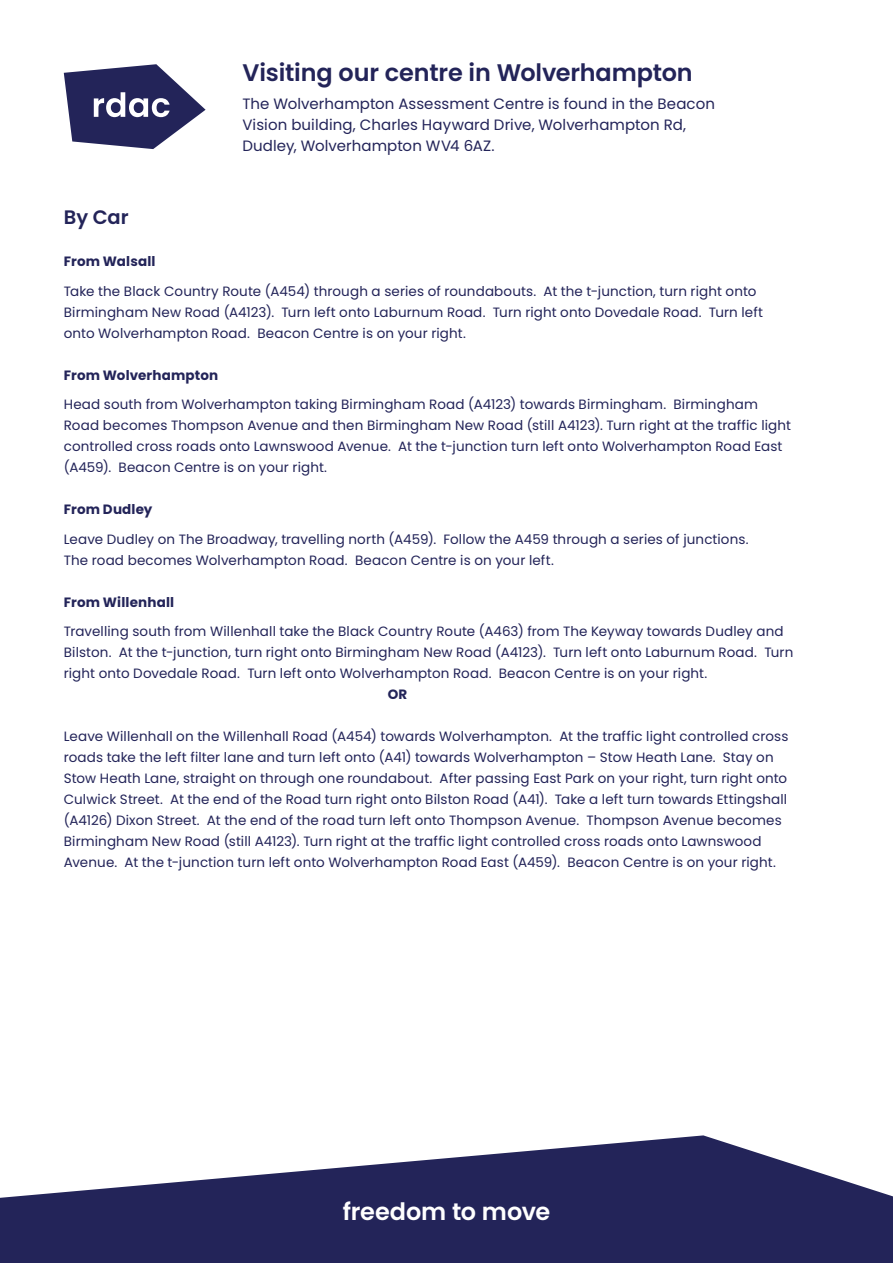
<style>
.page{position:relative;width:893px;height:1263px;background:#fff}
.page>*{position:absolute;margin:0;border:0;box-sizing:border-box;transform-origin:0 0}
.t1{font:600 24px "Poppins";letter-spacing:-.005em;color:#232459}
.t2{font:600 24px "Poppins";letter-spacing:-.005em;color:#fff}
.t3{font:600 19.5px "Poppins";color:#232459}
.t4{font:15px/21px "Poppins";letter-spacing:.005em;color:#232459}
.t5{font:13.5px/21px "Poppins";letter-spacing:.01em;color:#232459}
.from{font:700 13.5px "Poppins";letter-spacing:.01em;color:#232459}
</style>
<div class="page">
<svg style="left:64px;top:64px;width:142px;height:85px"></svg>
<svg style="left:0;top:1135px;width:893px;height:128px;fill:#232459"></svg>
<p class="t1" style="left:242px;top:59px;width:452px">Visiting our centre in Wolverhampton</p>
<p class="t4" style="left:242px;top:93px;width:474px">The Wolverhampton Assessment Centre is found in the Beacon<br>Vision building, Charles Hayward Drive, Wolverhampton Rd,<br>Dudley, Wolverhampton WV4 6AZ.</p>
<p class="t3" style="left:64px;top:206px;width:66px">By Car</p>
<p class="from" style="left:64px;top:254px;width:93px">From Walsall</p>
<p class="t5" style="left:64px;top:280px;width:701px">Take the Black Country Route (A454) through a series of roundabouts. At the t-junction, turn right onto<br>Birmingham New Road (A4123). Turn left onto Laburnum Road. Turn right onto Dovedale Road. Turn left onto Wolverhampton Road. Beacon Centre is on your right.</p>
<p class="from" style="left:64px;top:367px;width:156px">From Wolverhampton</p>
<p class="t5" style="left:64px;top:394px;width:729px">Head south from Wolverhampton taking Birmingham Road (A4123) towards Birmingham. Birmingham Road becomes Thompson Avenue and then Birmingham New Road (still A4123). Turn right at the traffic light controlled cross roads onto Lawnswood Avenue. At the t-junction turn left onto Wolverhampton Road East (A459). Beacon Centre is on your right.</p>
<p class="from" style="left:64px;top:502px;width:90px">From Dudley</p>
<p class="t5" style="left:64px;top:528px;width:686px">Leave Dudley on The Broadway, travelling north (A459). Follow the A459 through a series of junctions.<br>The road becomes Wolverhampton Road. Beacon Centre is on your left.</p>
<p class="from" style="left:64px;top:594px;width:112px">From Willenhall</p>
<p class="t5" style="left:64px;top:621px;width:731px">Travelling south from Willenhall take the Black Country Route (A463) from The Keyway towards Dudley and<br>Bilston. At the t-junction, turn right onto Birmingham New Road (A4123). Turn left onto Laburnum Road. Turn right onto Dovedale Road. Turn left onto Wolverhampton Road. Beacon Centre is on your right.</p>
<p class="from" style="left:388px;top:687px;width:21px">OR</p>
<p class="t5" style="left:64px;top:726px;width:726px">Leave Willenhall on the Willenhall Road (A454) towards Wolverhampton. At the traffic light controlled cross roads take the left filter lane and turn left onto (A41) towards Wolverhampton – Stow Heath Lane. Stay on Stow Heath Lane, straight on through one roundabout. After passing East Park on your right, turn right onto Culwick Street. At the end of the Road turn right onto Bilston Road (A41). Take a left turn towards Ettingshall (A4126) Dixon Street. At the end of the road turn left onto Thompson Avenue. Thompson Avenue becomes Birmingham New Road (still A4123). Turn right at the traffic light controlled cross roads onto Lawnswood Avenue. At the t-junction turn left onto Wolverhampton Road East (A459). Beacon Centre is on your right.</p>
<p class="t2" style="left:343px;top:1198px;width:209px">freedom to move</p>
</div>
